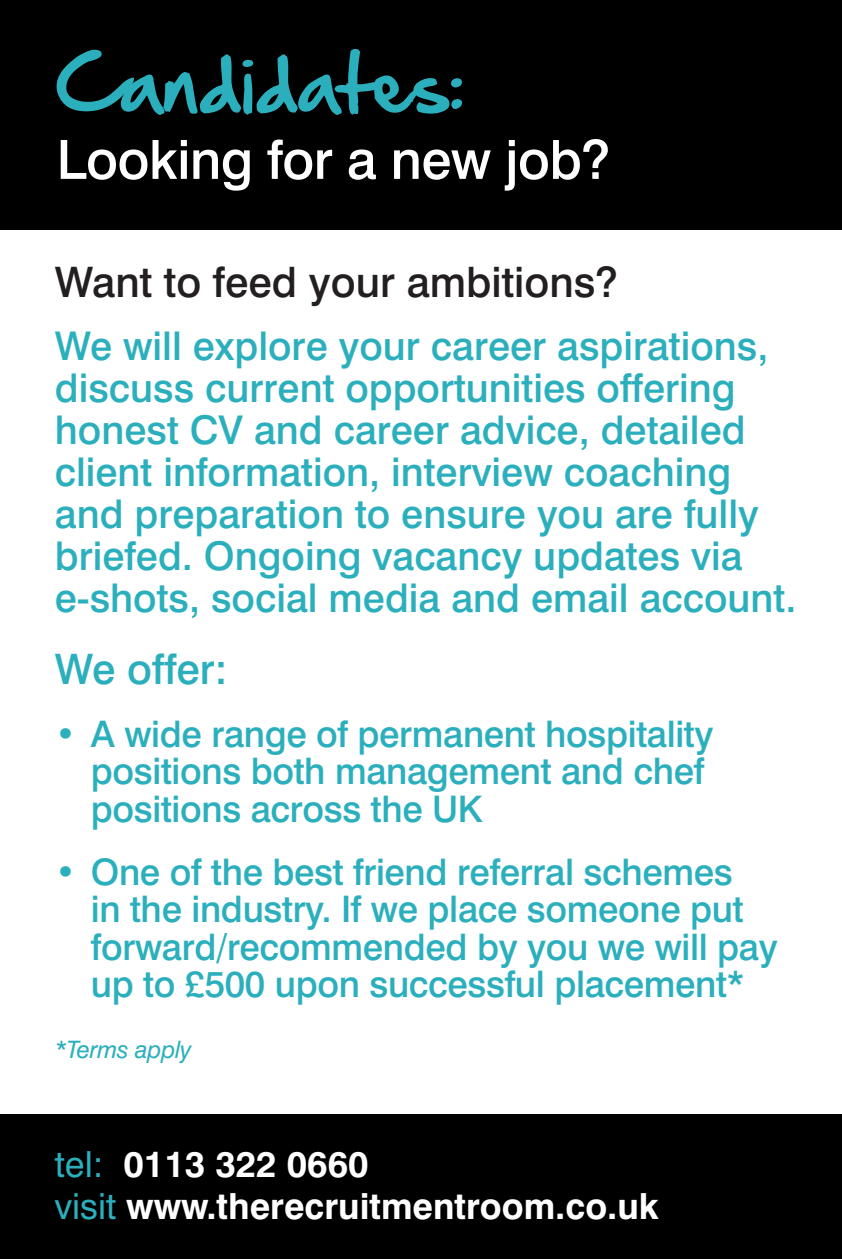
<style>
.page{position:relative;width:842px;height:1259px;background:#fff}
.page>*{position:absolute;margin:0;border:0;box-sizing:border-box;transform-origin:0 0}
.t1{font:69px "Hand Of Sean";letter-spacing:.05em;color:#2bafbd}
.t2{font:500 54px "Swiss 721 BT";letter-spacing:-.01em;color:#fff}
.t3{font:500 42px "Swiss 721 BT";color:#231f20}
.t4{font:500 42px "Swiss 721 BT";color:#2bafbd}
.t5{font:500 39.6px/42px "Swiss 721 BT";color:#2bafbd}
.t6{font:500 36.6px/37.5px "Swiss 721 BT";letter-spacing:-.01em;color:#2bafbd}
.t7{font:700 36px "Swiss 721 BT";color:#fff}
.t8{font:italic 24px "Swiss 721 BT";letter-spacing:-.01em;color:#2bafbd}
.s1{font-weight:400;color:#2bafbd}
</style>
<div class="page">
<div style="left:0;top:1114px;width:842px;height:145px;background:#000001"></div>
<div style="left:0;top:0;width:842px;height:230px;background:#000001"></div>
<p class="t1" style="left:57px;top:22px;width:407px">Candidates:</p>
<p class="t2" style="left:57px;top:127px;width:555px">Looking for a new job?</p>
<p class="t3" style="left:55px;top:257px;width:565px">Want to feed your ambitions?</p>
<p class="t5" style="left:55px;top:324px;width:743px">We will explore your career aspirations, discuss current opportunities offering honest CV and career advice, detailed client information, interview coaching and preparation to ensure you are fully briefed. Ongoing vacancy updates via e-shots, social media and email account.</p>
<p class="t4" style="left:55px;top:643px;width:174px">We offer:</p>
<p class="t6" style="left:91px;top:714px;width:624px;text-indent:-36px">• A wide range of permanent hospitality positions both management and chef positions across the UK</p>
<p class="t6" style="left:91px;top:852px;width:688px;text-indent:-36px">• One of the best friend referral schemes<br>in the industry. If we place someone put forward/recommended by you we will pay up to £500 upon successful placement*</p>
<p class="t8" style="left:55px;top:1034px;width:138px">*Terms apply</p>
<p class="t7" style="left:55px;top:1142px;width:315px"><span class="s1">tel:</span> 0113 322 0660</p>
<p class="t7" style="left:55px;top:1184px;width:605px"><span class="s1">visit</span> www.therecruitmentroom.co.uk</p>
</div>
